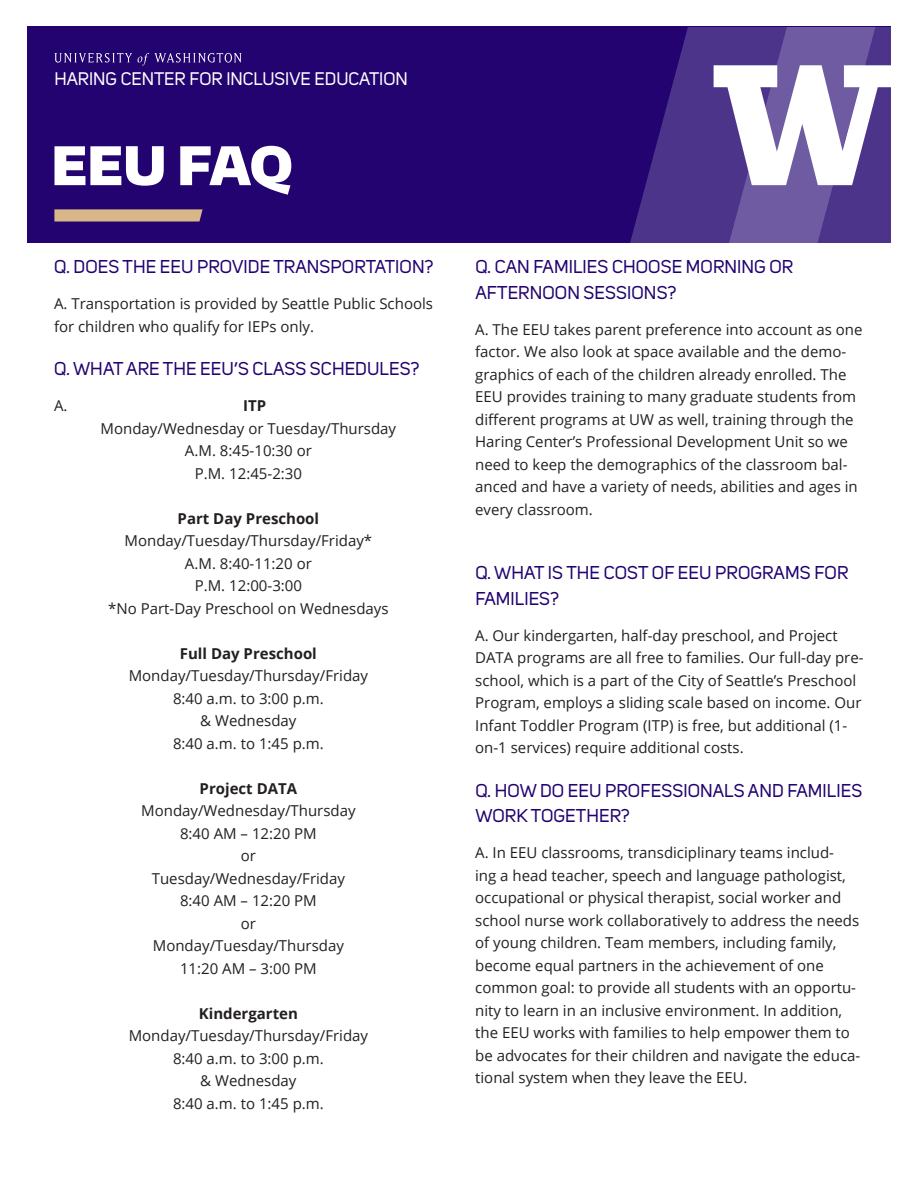
<style>
.page{position:relative;width:918px;height:1188px;background:#fff}
.page>*{position:absolute;margin:0;border:0;box-sizing:border-box;transform-origin:0 0}
.Page_Title{font:900 52.5px "Encode Sans Normal";letter-spacing:-.01em;color:#fff}
.Subhead_Intro{font:18.3px/25.5px "Uni Sans";letter-spacing:.005em;color:#22036f}
.Department_Name_Smal{font:18px "Uni Sans";color:#fff}
.t1{font:15px/22.5px "Open Sans";color:#231f20}
.t2{font:700 15px "Open Sans";color:#231f20}
</style>
<div class="page">
<div style="left:27px;top:27px;width:864px;height:216px;background:#22036f"></div>
<svg style="left:630px;top:27px;width:84px;height:216px;fill:#4d348b"></svg>
<svg style="left:54px;top:209px;width:149px;height:13px;background:#c7a785"></svg>
<svg style="left:54px;top:53px;width:188px;height:13px"></svg>
<svg style="left:714px;top:27px;width:177px;height:216px;background:#9081b7"></svg>
<p class="Department_Name_Smal" style="left:54px;top:69px;width:355px">HARING CENTER FOR INCLUSIVE EDUCATION</p>
<p class="Page_Title" style="left:51px;top:131px;width:243px">EEU FAQ</p>
<p class="Subhead_Intro" style="left:54px;top:255px;width:381px">Q. DOES THE EEU PROVIDE TRANSPORTATION?</p>
<p class="t1" style="left:54px;top:292px;width:381px">A. Transportation is provided by Seattle Public Schools for children who qualify for IEPs only.</p>
<p class="Subhead_Intro" style="left:54px;top:357px;width:367px">Q. WHAT ARE THE EEU’S CLASS SCHEDULES?</p>
<p class="t1" style="left:54px;top:394px;width:15px">A.</p>
<p class="t2" style="left:243px;top:395px;width:25px">ITP</p>
<p class="t1" style="left:101px;top:417px;width:297px">Monday/Wednesday or Tuesday/Thursday</p>
<p class="t1" style="left:185px;top:439px;width:128px">A.M. 8:45-10:30 or</p>
<p class="t1" style="left:195px;top:462px;width:109px">P.M. 12:45-2:30</p>
<p class="t2" style="left:178px;top:508px;width:143px">Part Day Preschool</p>
<p class="t1" style="left:125px;top:529px;width:249px">Monday/Tuesday/Thursday/Friday*</p>
<p class="t1" style="left:185px;top:552px;width:128px">A.M. 8:40-11:20 or</p>
<p class="t1" style="left:195px;top:574px;width:109px">P.M. 12:00-3:00</p>
<p class="t1" style="left:108px;top:597px;width:282px">*No Part-Day Preschool on Wednesdays</p>
<p class="t2" style="left:180px;top:643px;width:138px">Full Day Preschool</p>
<p class="t1" style="left:129px;top:664px;width:241px">Monday/Tuesday/Thursday/Friday</p>
<p class="t1" style="left:173px;top:687px;width:152px">8:40 a.m. to 3:00 p.m.</p>
<p class="t1" style="left:200px;top:709px;width:98px">&amp; Wednesday</p>
<p class="t1" style="left:173px;top:732px;width:152px">8:40 a.m. to 1:45 p.m.</p>
<p class="t2" style="left:200px;top:778px;width:99px">Project DATA</p>
<p class="t1" style="left:141px;top:799px;width:216px">Monday/Wednesday/Thursday</p>
<p class="t1" style="left:180px;top:822px;width:138px">8:40 AM – 12:20 PM</p>
<p class="t1" style="left:241px;top:844px;width:17px">or</p>
<p class="t1" style="left:152px;top:867px;width:195px">Tuesday/Wednesday/Friday</p>
<p class="t1" style="left:180px;top:889px;width:138px">8:40 AM – 12:20 PM</p>
<p class="t1" style="left:241px;top:912px;width:17px">or</p>
<p class="t1" style="left:153px;top:934px;width:193px">Monday/Tuesday/Thursday</p>
<p class="t1" style="left:180px;top:957px;width:138px">11:20 AM – 3:00 PM</p>
<p class="t2" style="left:199px;top:1003px;width:101px">Kindergarten</p>
<p class="t1" style="left:129px;top:1024px;width:241px">Monday/Tuesday/Thursday/Friday</p>
<p class="t1" style="left:173px;top:1047px;width:152px">8:40 a.m. to 3:00 p.m.</p>
<p class="t1" style="left:200px;top:1069px;width:98px">&amp; Wednesday</p>
<p class="t1" style="left:173px;top:1092px;width:152px">8:40 a.m. to 1:45 p.m.</p>
<p class="Subhead_Intro" style="left:475px;top:255px;width:319px">Q. CAN FAMILIES CHOOSE MORNING OR<br>AFTERNOON SESSIONS?</p>
<p class="t1" style="left:475px;top:318px;width:389px">A. The EEU takes parent preference into account as one factor. We also look at space available and the demo&shy;graphics of each of the children already enrolled. The EEU provides training to many graduate students from different programs at UW as well, training through the Haring Center’s Professional Development Unit so we need to keep the demographics of the classroom bal&shy;anced and have a variety of needs, abilities and ages in every classroom.</p>
<p class="Subhead_Intro" style="left:475px;top:561px;width:375px">Q. WHAT IS THE COST OF EEU PROGRAMS FOR<br>FAMILIES?</p>
<p class="t1" style="left:475px;top:624px;width:390px">A. Our kindergarten, half-day preschool, and Project DATA programs are all free to families. Our full-day pre&shy;school, which is a part of the City of Seattle’s Preschool Program, employs a sliding scale based on income. Our Infant Toddler Program (ITP) is free, but additional (1- on-1 services) require additional costs.</p>
<p class="Subhead_Intro" style="left:475px;top:778px;width:388px">Q. HOW DO EEU PROFESSIONALS AND FAMILIES<br>WORK TOGETHER?</p>
<p class="t1" style="left:475px;top:841px;width:387px">A. In EEU classrooms, transdiciplinary teams includ-<br>ing a head teacher, speech and language pathologist, occupational or physical therapist, social worker and school nurse work collaboratively to address the needs of young children. Team members, including family, become equal partners in the achievement of one common goal: to provide all students with an opportu&shy;nity to learn in an inclusive environment. In addition, the EEU works with families to help empower them to be advocates for their children and navigate the educa&shy;tional system when they leave the EEU.</p>
</div>
